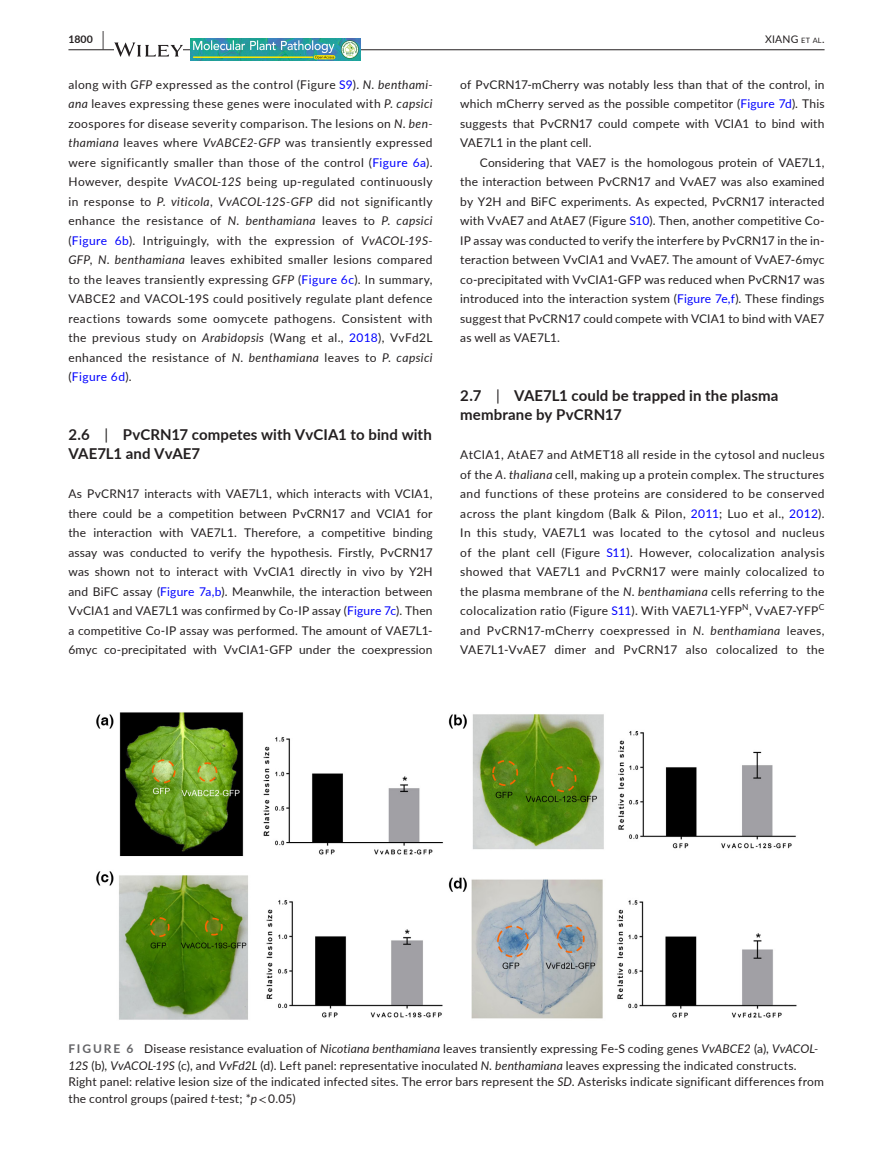
<style>
.page{position:relative;width:893px;height:1174px;background:#fff}
.page>*{position:absolute;margin:0;border:0;box-sizing:border-box;transform-origin:0 0}
.t1{font:700 15px/19.5px "Lato";letter-spacing:.01em;color:#231f20}
.t2{font:12px/19.5px "Lato";letter-spacing:.015em;color:#231f20;text-align:justify}
.t3{font:12px/19.5px "Lato";letter-spacing:.035em;color:#231f20}
.t4{font:10.5px "Lato";letter-spacing:.025em;color:#231f20}
.t5{font:700 10.5px "Lato";color:#231f20}
.t6{font:8.4px "Lato";color:#231f20}
.s1{font-size:19.5px}
.s2{font-size:7.35px}
.s3{font-style:italic}
.s4{color:#00f}
.s5{font-weight:400}
.s6{font-weight:700;color:#636366}
.s7{font-family:"STIX"}
</style>
<div class="page">
<hr style="left:68px;top:49px;width:756px;height:1px;background:#231f20">
<svg style="left:114px;top:42px;width:69px;height:15px"></svg>
<img style="left:191px;top:39px;width:170px;height:22px">
<img style="left:96px;top:712px;width:701px;height:308px">
<p class="t5" style="left:68px;top:31px;width:37px">1800 <span class="s1">|</span></p>
<p class="t4" style="left:765px;top:31px;width:61px">XIANG <span class="s2">et al</span>.</p>
<p class="t2" style="left:68px;top:74px;width:366px">along with <span class="s3">GFP</span> expressed as the control (Figure <span class="s4">S9</span>). <span class="s3">N. benthami&shy;ana</span> leaves expressing these genes were inoculated with <span class="s3">P. capsici </span>zoospores for disease severity comparison. The lesions on <span class="s3">N. ben&shy;thamiana</span> leaves where <span class="s3">VvABCE2-GFP</span> was transiently expressed were significantly smaller than those of the control (<span class="s4">Figure 6a</span>).<br>However, despite <span class="s3">VvACOL-12S</span> being up-regulated continuously in response to <span class="s3">P. viticola</span>, <span class="s3">VvACOL-12S-GFP</span> did not significantly enhance the resistance of <span class="s3">N. benthamiana</span> leaves to <span class="s3">P. capsici </span>(<span class="s4">Figure 6b</span>). Intriguingly, with the expression of <span class="s3">VvACOL-19S-GFP</span>, <span class="s3">N. benthamiana</span> leaves exhibited smaller lesions compared to the leaves transiently expressing <span class="s3">GFP</span> (<span class="s4">Figure 6c</span>). In summary, VABCE2 and VACOL-19S could positively regulate plant defence reactions towards some oomycete pathogens. Consistent with the previous study on <span class="s3">Arabidopsis</span> (Wang et al., <span class="s4">2018</span>), VvFd2L enhanced the resistance of <span class="s3">N. benthamiana</span> leaves to <span class="s3">P. capsici </span>(<span class="s4">Figure 6d</span>).</p>
<p class="t2" style="left:460px;top:74px;width:366px">of PvCRN17-mCherry was notably less than that of the control, in which mCherry served as the possible competitor (<span class="s4">Figure 7d</span>). This suggests that PvCRN17 could compete with VCIA1 to bind with VAE7L1 in the plant cell.</p>
<p class="t2" style="left:460px;top:152px;width:366px;text-indent:20px">Considering that VAE7 is the homologous protein of VAE7L1, the interaction between PvCRN17 and VvAE7 was also examined by Y2H and BiFC experiments. As expected, PvCRN17 interacted with VvAE7 and AtAE7 (Figure <span class="s4">S10</span>). Then, another competitive Co-IP assay was conducted to verify the interfere by PvCRN17 in the in&shy;teraction between VvCIA1 and VvAE7. The amount of VvAE7-6myc co-precipitated with VvCIA1-GFP was reduced when PvCRN17 was introduced into the interaction system (<span class="s4">Figure 7e,f</span>). These findings suggest that PvCRN17 could compete with VCIA1 to bind with VAE7 as well as VAE7L1.</p>
<p class="t1" style="left:68px;top:424px;width:365px">2.6 <span class="s5">|</span> PvCRN17 competes with VvCIA1 to bind with<br>VAE7L1 and VvAE7</p>
<p class="t2" style="left:68px;top:483px;width:366px">As PvCRN17 interacts with VAE7L1, which interacts with VCIA1, there could be a competition between PvCRN17 and VCIA1 for the interaction with VAE7L1. Therefore, a competitive binding assay was conducted to verify the hypothesis. Firstly, PvCRN17 was shown not to interact with VvCIA1 directly in vivo by Y2H and BiFC assay (<span class="s4">Figure 7a,b</span>). Meanwhile, the interaction between VvCIA1 and VAE7L1 was confirmed by Co-IP assay (<span class="s4">Figure 7c</span>). Then a competitive Co-IP assay was performed. The amount of VAE7L1- 6myc co-precipitated with VvCIA1-GFP under the coexpression</p>
<p class="t1" style="left:460px;top:385px;width:320px">2.7 <span class="s5">|</span> VAE7L1 could be trapped in the plasma membrane by PvCRN17</p>
<p class="t2" style="left:460px;top:444px;width:366px">AtCIA1, AtAE7 and AtMET18 all reside in the cytosol and nucleus of the <span class="s3">A. thaliana</span> cell, making up a protein complex. The structures and functions of these proteins are considered to be conserved across the plant kingdom (Balk &amp; Pilon, <span class="s4">2011</span>; Luo et al., <span class="s4">2012</span>).<br>In this study, VAE7L1 was located to the cytosol and nucleus of the plant cell (Figure <span class="s4">S11</span>). However, colocalization analysis showed that VAE7L1 and PvCRN17 were mainly colocalized to the plasma membrane of the <span class="s3">N. benthamiana</span> cells referring to the colocalization ratio (Figure <span class="s4">S11</span>). With VAE7L1-YFP</p>
<p class="t6" style="left:742px;top:601px;width:8px">N</p>
<p class="t3" style="left:749px;top:600px;width:71px">, VvAE7-YFP</p>
<p class="t6" style="left:819px;top:601px;width:7px">C</p>
<p class="t3" style="left:460px;top:620px;width:366px">and PvCRN17-mCherry coexpressed in <span class="s3">N. benthamiana</span> leaves,<br>VAE7L1-VvAE7 dimer and PvCRN17 also colocalized to the</p>
<p class="t2" style="left:68px;top:1040px;width:757px;line-height:16.5px;text-align:left"><span class="s6">FIGURE 6</span> Disease resistance evaluation of <span class="s3">Nicotiana benthamiana</span> leaves transiently expressing Fe-S coding genes <span class="s3">VvABCE2</span> (a), <span class="s3">VvACOL-12S</span> (b), <span class="s3">VvACOL-19S</span> (c), and <span class="s3">VvFd2L</span> (d). Left panel: representative inoculated <span class="s3">N. benthamiana</span> leaves expressing the indicated constructs.<br>Right panel: relative lesion size of the indicated infected sites. The error bars represent the <span class="s3">SD</span>. Asterisks indicate significant differences from the control groups (paired <span class="s3">t-</span>test; *<span class="s3">p</span><span class="s7">&lt;</span> 0.05)</p>
</div>
